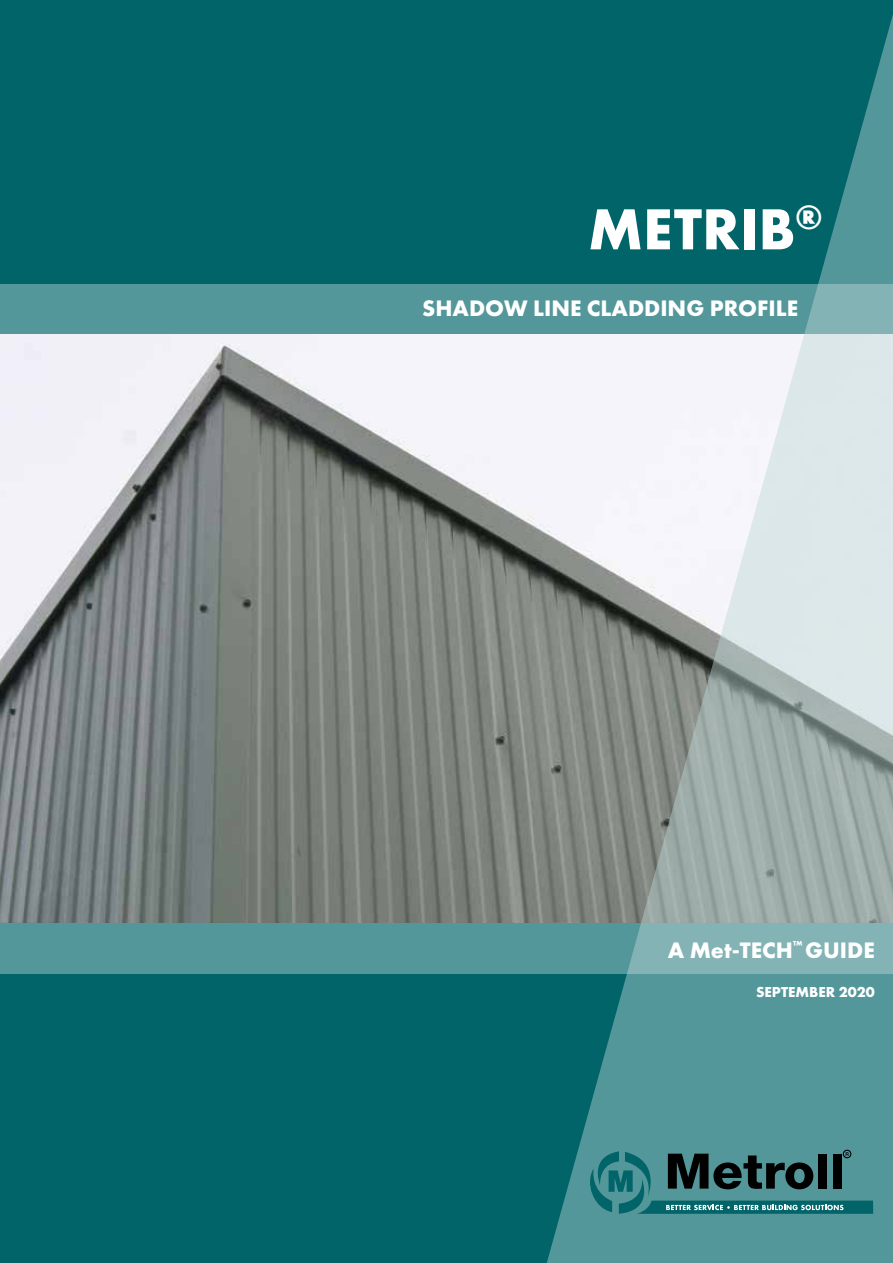
<style>
.page{position:relative;width:893px;height:1263px;background:#006469}
.page>*{position:absolute;margin:0;border:0;box-sizing:border-box;transform-origin:0 0}
.t1{font:700 60px "Futura PT";color:#fff}
.t2{font:700 23.25px "Futura PT";color:#fff}
.t3{font:700 15px "Futura PT";color:#fff}
</style>
<div class="page">
<div style="left:0;top:285px;width:893px;height:51px;background:#54979a"></div>
<div style="left:0;top:923px;width:893px;height:51px;background:#54979a"></div>
<img style="left:0;top:335px;width:543px;height:588px">
<svg style="left:543px;top:15px;width:350px;height:1248px"></svg>
<div style="left:843px;top:1150px;width:8px;height:8px;border:1px solid #000;border-radius:50%"></div>
<svg style="left:584px;top:1151px;width:289px;height:63px"></svg>
<h1 class="t1" style="left:588px;top:191px;width:236px">METRIB<sup>®</sup></h1>
<p class="t2" style="left:422px;top:293px;width:377px">SHADOW LINE CLADDING PROFILE</p>
<p class="t2" style="left:668px;top:935px;width:209px">A Met-TECH<sup>™</sup> GUIDE</p>
<p class="t3" style="left:756px;top:982px;width:120px">SEPTEMBER 2020</p>
</div>
